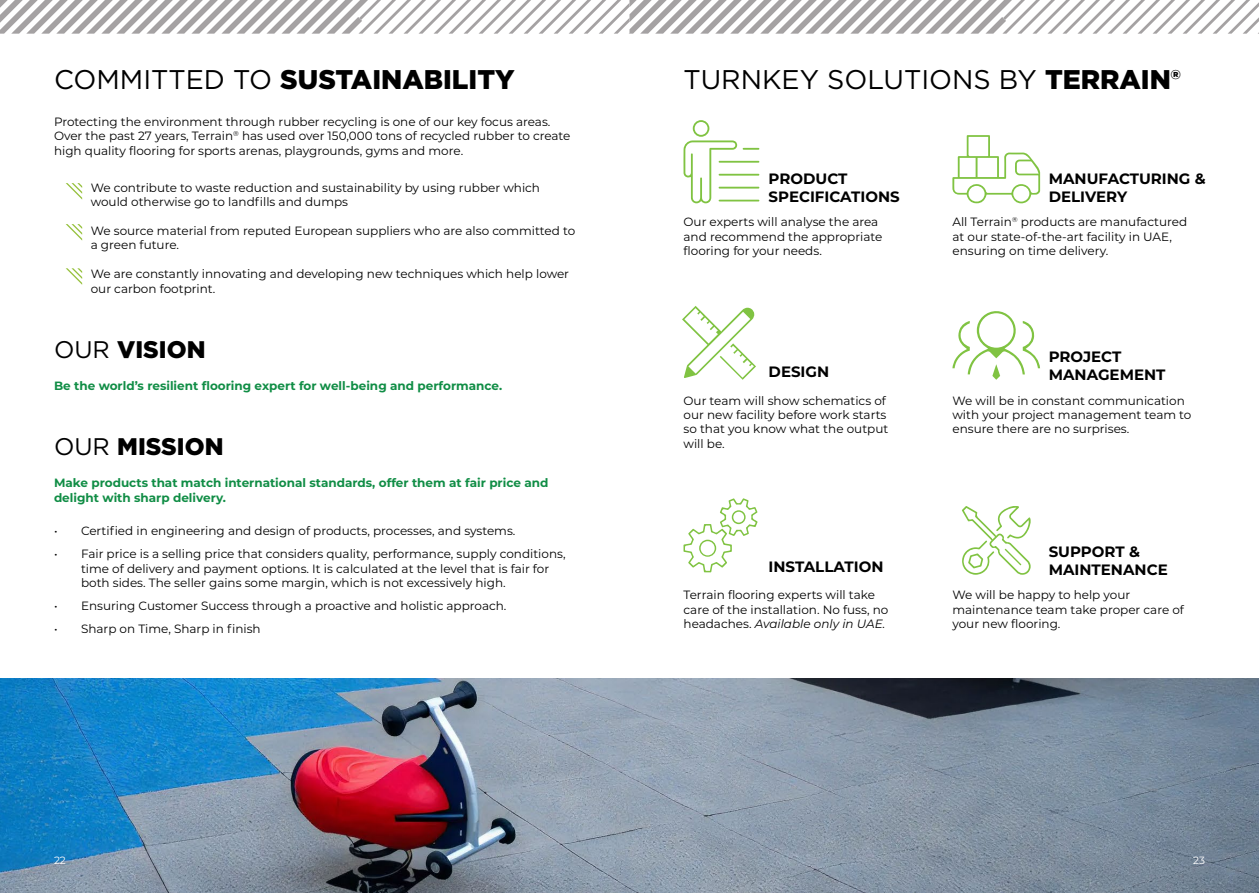
<style>
.page{position:relative;width:1259px;height:893px;background:#fff}
.page>*{position:absolute;margin:0;border:0;box-sizing:border-box;transform-origin:0 0}
.t1{font:27px "Gotham";color:#000}
.t2{font:900 27px "Gotham";color:#000}
.t3{font:900 24px "Gotham";color:#000}
.Body_text{font:700 15px "Montserrat";color:#000}
.Body_text-2{font:12px/14.4px "Montserrat";color:#000}
.t4{font:700 12px/14.4px "Montserrat";color:#108d45}
.t5{font:10.5px "Montserrat";color:#fff}
.s1{font-weight:400}
.s2{font-weight:900}
.s3{font-style:italic}
</style>
<div class="page">
<img style="left:0;top:679px;width:1259px;height:214px">
<svg style="left:66px;top:183px;width:16px;height:17px"></svg>
<svg style="left:66px;top:224px;width:16px;height:17px"></svg>
<svg style="left:66px;top:268px;width:16px;height:17px"></svg>
<svg style="left:683px;top:120px;width:76px;height:83px"></svg>
<svg style="left:952px;top:135px;width:88px;height:68px"></svg>
<svg style="left:682px;top:306px;width:74px;height:74px"></svg>
<svg style="left:952px;top:311px;width:88px;height:69px"></svg>
<svg style="left:683px;top:498px;width:74px;height:74px"></svg>
<svg style="left:962px;top:506px;width:68px;height:69px"></svg>
<svg style="left:0;top:0;width:1259px;height:34px"></svg>
<p class="t2" style="left:54px;top:61px;width:462px"><span class="s1">COMMITTED TO</span> SUSTAINABILITY</p>
<p class="Body_text-2" style="left:54px;top:114px;width:518px">Protecting the environment through rubber recycling is one of our key focus areas.<br>Over the past 27 years, Terrain<sup>®</sup> has used over 150,000 tons of recycled rubber to create high quality flooring for sports arenas, playgrounds, gyms and more.</p>
<p class="Body_text-2" style="left:91px;top:180px;width:451px">We contribute to waste reduction and sustainability by using rubber which would otherwise go to landfills and dumps</p>
<p class="Body_text-2" style="left:91px;top:223px;width:486px">We source material from reputed European suppliers who are also committed to a green future.</p>
<p class="Body_text-2" style="left:91px;top:266px;width:480px">We are constantly innovating and developing new techniques which help lower our carbon footprint.</p>
<p class="t3" style="left:54px;top:333px;width:153px"><span class="s1">OUR</span> VISION</p>
<p class="t4" style="left:54px;top:378px;width:450px">Be the world’s resilient flooring expert for well-being and performance.</p>
<p class="t3" style="left:54px;top:430px;width:171px"><span class="s1">OUR</span> MISSION</p>
<p class="t4" style="left:54px;top:475px;width:496px">Make products that match international standards, offer them at fair price and delight with sharp delivery.</p>
<p class="Body_text-2" style="left:54px;top:523px;width:463px">• Certified in engineering and design of products, processes, and systems.</p>
<p class="Body_text-2" style="left:81px;top:546px;width:486px;text-indent:-27px">• Fair price is a selling price that considers quality, performance, supply conditions, time of delivery and payment options. It is calculated at the level that is fair for both sides. The seller gains some margin, which is not excessively high.</p>
<p class="Body_text-2" style="left:54px;top:598px;width:454px">• Ensuring Customer Success through a proactive and holistic approach.</p>
<p class="Body_text-2" style="left:54px;top:621px;width:208px">• Sharp on Time, Sharp in finish</p>
<p class="t1" style="left:683px;top:62px;width:499px">TURNKEY SOLUTIONS BY <span class="s2">TERRAIN®</span></p>
<p class="Body_text" style="left:768px;top:168px;width:80px">PRODUCT</p>
<p class="Body_text" style="left:768px;top:186px;width:133px">SPECIFICATIONS</p>
<p class="Body_text" style="left:1048px;top:168px;width:158px">MANUFACTURING &amp;</p>
<p class="Body_text" style="left:1048px;top:186px;width:80px">DELIVERY</p>
<p class="Body_text-2" style="left:683px;top:214px;width:200px">Our experts will analyse the area and recommend the appropriate flooring for your needs.</p>
<p class="Body_text-2" style="left:952px;top:214px;width:236px">All Terrain<sup>®</sup> products are manufactured at our state-of-the-art facility in UAE, ensuring on time delivery.</p>
<p class="Body_text" style="left:768px;top:361px;width:62px">DESIGN</p>
<p class="Body_text" style="left:1048px;top:346px;width:74px">PROJECT</p>
<p class="Body_text" style="left:1048px;top:364px;width:118px">MANAGEMENT</p>
<p class="Body_text-2" style="left:683px;top:393px;width:206px">Our team will show schematics of our new facility before work starts so that you know what the output will be.</p>
<p class="Body_text-2" style="left:952px;top:393px;width:240px">We will be in constant communication with your project management team to ensure there are no surprises.</p>
<p class="Body_text" style="left:768px;top:556px;width:116px">INSTALLATION</p>
<p class="Body_text" style="left:1048px;top:541px;width:93px">SUPPORT &amp;</p>
<p class="Body_text" style="left:1048px;top:559px;width:120px">MAINTENANCE</p>
<p class="Body_text-2" style="left:683px;top:588px;width:206px">Terrain flooring experts will take care of the installation. No fuss, no headaches. <span class="s3">Available only in UAE.</span></p>
<p class="Body_text-2" style="left:952px;top:588px;width:233px">We will be happy to help your maintenance team take proper care of your new flooring.</p>
<p class="t5" style="left:54px;top:853px;width:13px">22</p>
<p class="t5" style="left:1193px;top:853px;width:13px">23</p>
</div>
